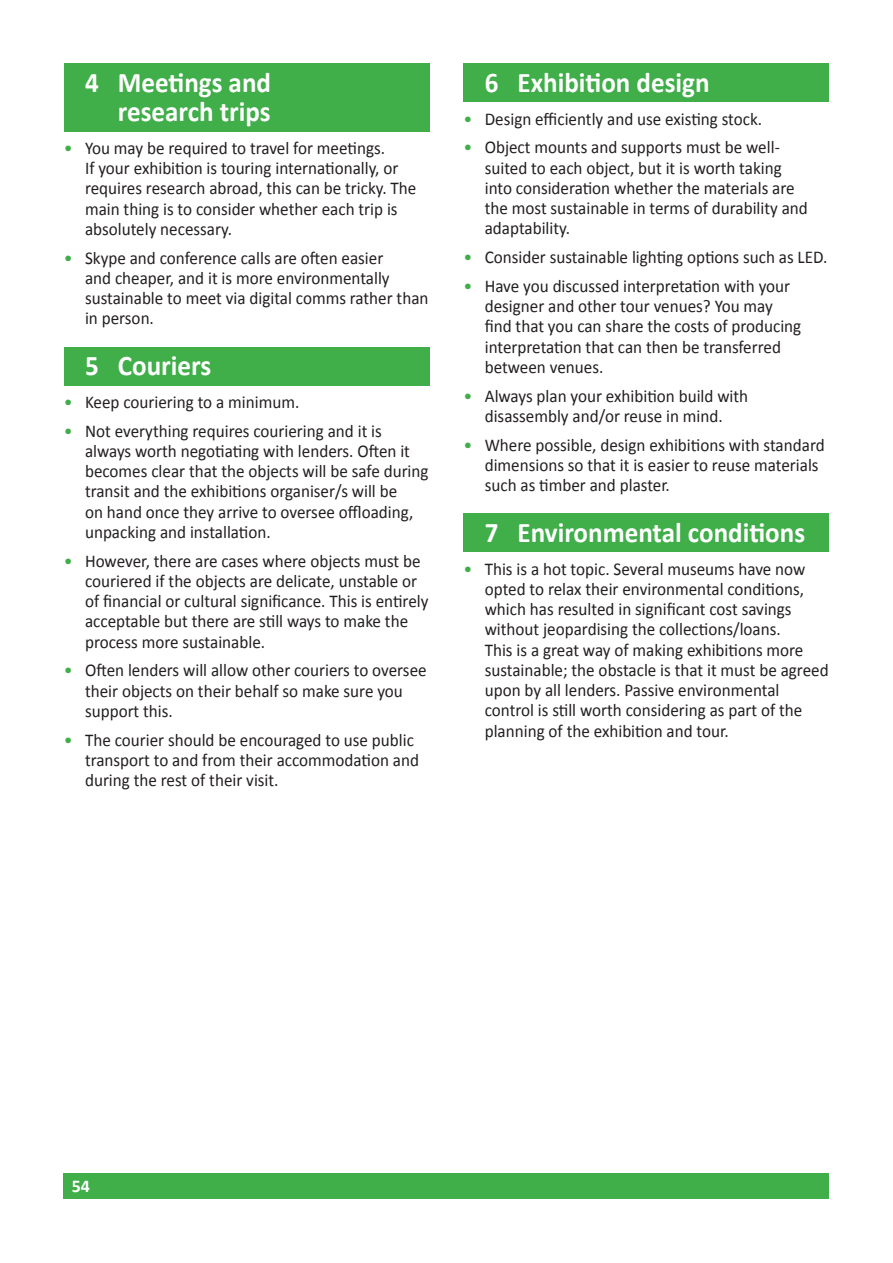
<style>
.page{position:relative;width:893px;height:1263px;background:#fff}
.page>*{position:absolute;margin:0;border:0;box-sizing:border-box;transform-origin:0 0}
.Sustain_sub_heading{font:700 28.5px/29.2px "Calibri";color:#fff;text-align:right;scale:.95 1}
.Tab_text{font:18px/20.2px "Calibri";color:#231f20;scale:.95 1}
.t1{font:700 18px "Calibri";color:#fff}
.s1{color:#40ae49}
</style>
<div class="page">
<div style="left:64px;top:1174px;width:765px;height:25px;background:#40ae49"></div>
<div style="left:64px;top:348px;width:365px;height:38px;background:#40ae49"></div>
<div style="left:463px;top:64px;width:366px;height:38px;background:#40ae49"></div>
<div style="left:463px;top:513px;width:366px;height:39px;background:#40ae49"></div>
<div style="left:64px;top:64px;width:365px;height:68px;background:#40ae49"></div>
<p class="Sustain_sub_heading" style="left:85px;top:67px;width:197px">4 Meetings and research trips</p>
<p class="Tab_text" style="left:85px;top:138px;width:350px;text-indent:-21px"><span class="s1">•</span> You may be required to travel for meetings.<br>If your exhibition is touring internationally, or requires research abroad, this can be tricky. The main thing is to consider whether each trip is absolutely necessary.</p>
<p class="Tab_text" style="left:85px;top:248px;width:363px;text-indent:-21px"><span class="s1">•</span> Skype and conference calls are often easier<br>and cheaper, and it is more environmentally sustainable to meet via digital comms rather than in person.</p>
<p class="Sustain_sub_heading" style="left:85px;top:351px;width:134px">5 Couriers</p>
<p class="Tab_text" style="left:64px;top:392px;width:249px"><span class="s1">•</span> Keep couriering to a minimum.</p>
<p class="Tab_text" style="left:85px;top:421px;width:363px;text-indent:-21px"><span class="s1">•</span> Not everything requires couriering and it is always worth negotiating with lenders. Often it becomes clear that the objects will be safe during transit and the exhibitions organiser/s will be<br>on hand once they arrive to oversee offloading, unpacking and installation.</p>
<p class="Tab_text" style="left:85px;top:551px;width:363px;text-indent:-21px"><span class="s1">•</span> However, there are cases where objects must be couriered if the objects are delicate, unstable or of financial or cultural significance. This is entirely acceptable but there are still ways to make the process more sustainable.</p>
<p class="Tab_text" style="left:85px;top:660px;width:361px;text-indent:-21px"><span class="s1">•</span> Often lenders will allow other couriers to oversee their objects on their behalf so make sure you support this.</p>
<p class="Tab_text" style="left:85px;top:730px;width:353px;text-indent:-21px"><span class="s1">•</span> The courier should be encouraged to use public transport to and from their accommodation and during the rest of their visit.</p>
<p class="Sustain_sub_heading" style="left:485px;top:67px;width:238px">6 Exhibition design</p>
<p class="Tab_text" style="left:463px;top:109px;width:316px"><span class="s1">•</span> Design efficiently and use existing stock.</p>
<p class="Tab_text" style="left:485px;top:137px;width:342px;text-indent:-21px"><span class="s1">•</span> Object mounts and supports must be well&shy;suited to each object, but it is worth taking into consideration whether the materials are the most sustainable in terms of durability and adaptability.</p>
<p class="Tab_text" style="left:463px;top:247px;width:385px"><span class="s1">•</span> Consider sustainable lighting options such as LED.</p>
<p class="Tab_text" style="left:485px;top:276px;width:335px;text-indent:-21px"><span class="s1">•</span> Have you discussed interpretation with your designer and other tour venues? You may find that you can share the costs of producing interpretation that can then be transferred between venues.</p>
<p class="Tab_text" style="left:463px;top:386px;width:301px;text-align:center"><span class="s1">•</span> Always plan your exhibition build with disassembly and/or reuse in mind.</p>
<p class="Tab_text" style="left:485px;top:435px;width:359px;text-indent:-21px"><span class="s1">•</span> Where possible, design exhibitions with standard dimensions so that it is easier to reuse materials such as timber and plaster.</p>
<p class="Sustain_sub_heading" style="left:485px;top:517px;width:339px">7 Environmental conditions</p>
<p class="Tab_text" style="left:485px;top:559px;width:364px;text-indent:-21px"><span class="s1">•</span> This is a hot topic. Several museums have now opted to relax their environmental conditions, which has resulted in significant cost savings without jeopardising the collections/loans.<br>This is a great way of making exhibitions more sustainable; the obstacle is that it must be agreed upon by all lenders. Passive environmental control is still worth considering as part of the planning of the exhibition and tour.</p>
<p class="t1" style="left:72px;top:1175px;width:20px">54</p>
</div>
